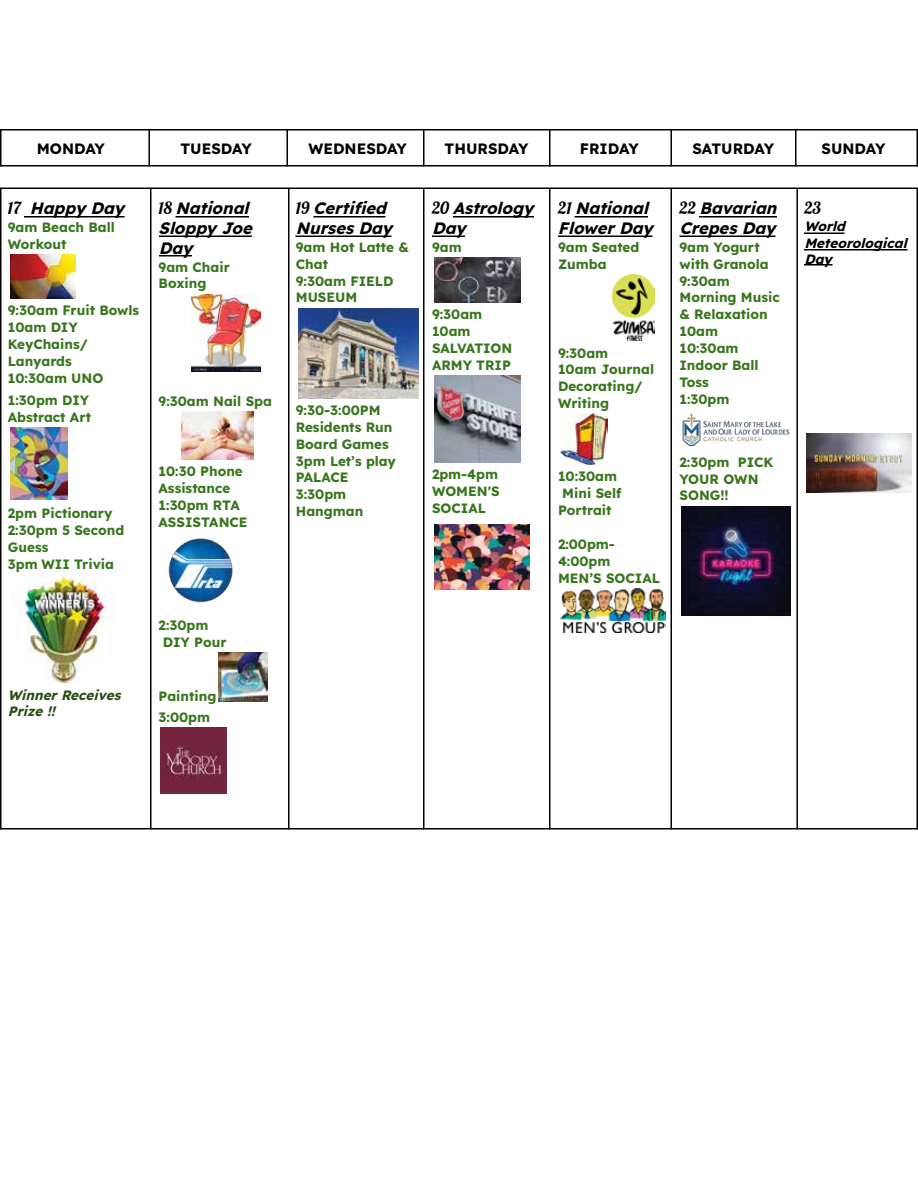
<style>
.page{position:relative;width:918px;height:1188px;background:#fff}
.page>*{position:absolute;margin:0;border:0;box-sizing:border-box;transform-origin:0 0}
.t1{font:italic 700 16.5px/20px "Lexend";color:#000}
.t2{font:16.5px "Lobster";color:#000}
.t3{font:700 15px "Lexend";color:#000}
.t4{font:700 13.5px/16.8px "Lexend";color:#38761d}
.t5{font:italic 700 13.5px/16.2px "Lexend";color:#000}
.t6{font:italic 700 13.5px/16.2px "Lexend";color:#274e13}
.s1{font-family:"Lobster";font-weight:400;font-style:normal}
</style>
<div class="page">
<hr style="left:24px;top:216px;width:100px;height:2px;background:#000">
<hr style="left:176px;top:216px;width:73px;height:2px;background:#000">
<hr style="left:159px;top:236px;width:93px;height:1px;background:#000">
<hr style="left:159px;top:255px;width:33px;height:1px;background:#000">
<hr style="left:314px;top:216px;width:72px;height:2px;background:#000">
<hr style="left:296px;top:236px;width:96px;height:1px;background:#000">
<hr style="left:453px;top:216px;width:81px;height:2px;background:#000">
<hr style="left:432px;top:236px;width:33px;height:1px;background:#000">
<hr style="left:574px;top:216px;width:74px;height:2px;background:#000">
<hr style="left:558px;top:236px;width:94px;height:1px;background:#000">
<hr style="left:699px;top:216px;width:78px;height:2px;background:#000">
<hr style="left:680px;top:236px;width:96px;height:1px;background:#000">
<hr style="left:804px;top:232px;width:40px;height:2px;background:#000">
<hr style="left:804px;top:249px;width:104px;height:2px;background:#000">
<hr style="left:804px;top:264px;width:28px;height:2px;background:#000">
<hr style="left:0;top:129px;width:2px;height:38px;background:#000">
<hr style="left:148px;top:129px;width:2px;height:38px;background:#000">
<hr style="left:286px;top:129px;width:2px;height:38px;background:#000">
<hr style="left:423px;top:129px;width:1px;height:38px;background:#000">
<hr style="left:549px;top:129px;width:1px;height:38px;background:#000">
<hr style="left:670px;top:129px;width:2px;height:38px;background:#000">
<hr style="left:795px;top:129px;width:1px;height:38px;background:#000">
<hr style="left:916px;top:129px;width:2px;height:38px;background:#000">
<hr style="left:0;top:129px;width:918px;height:2px;background:#000">
<hr style="left:0;top:165px;width:918px;height:2px;background:#000">
<hr style="left:0;top:189px;width:2px;height:641px;background:#000">
<hr style="left:150px;top:189px;width:2px;height:641px;background:#000">
<hr style="left:288px;top:189px;width:2px;height:641px;background:#000">
<hr style="left:423px;top:189px;width:1px;height:641px;background:#000">
<hr style="left:549px;top:189px;width:1px;height:641px;background:#000">
<hr style="left:670px;top:189px;width:2px;height:641px;background:#000">
<hr style="left:796px;top:189px;width:2px;height:641px;background:#000">
<hr style="left:916px;top:189px;width:2px;height:641px;background:#000">
<hr style="left:0;top:188px;width:918px;height:1px;background:#000">
<hr style="left:0;top:828px;width:918px;height:2px;background:#000">
<img style="left:10px;top:254px;width:65px;height:44px">
<img style="left:10px;top:428px;width:58px;height:72px">
<img style="left:10px;top:575px;width:105px;height:109px">
<img style="left:191px;top:294px;width:70px;height:78px">
<img style="left:182px;top:412px;width:72px;height:47px">
<img style="left:168px;top:538px;width:65px;height:65px">
<img style="left:219px;top:653px;width:48px;height:48px">
<img style="left:161px;top:728px;width:65px;height:65px">
<img style="left:298px;top:308px;width:120px;height:90px">
<img style="left:434px;top:257px;width:87px;height:45px">
<img style="left:434px;top:376px;width:87px;height:86px">
<img style="left:434px;top:524px;width:96px;height:65px">
<img style="left:612px;top:274px;width:43px;height:67px">
<img style="left:560px;top:414px;width:48px;height:50px">
<img style="left:560px;top:588px;width:106px;height:44px">
<img style="left:682px;top:413px;width:108px;height:34px">
<img style="left:682px;top:506px;width:109px;height:109px">
<img style="left:807px;top:434px;width:104px;height:58px">
<p class="t3" style="left:37px;top:137px;width:70px">MONDAY</p>
<p class="t3" style="left:180px;top:137px;width:73px">TUESDAY</p>
<p class="t3" style="left:308px;top:137px;width:100px">WEDNESDAY</p>
<p class="t3" style="left:445px;top:137px;width:85px">THURSDAY</p>
<p class="t3" style="left:580px;top:137px;width:60px">FRIDAY</p>
<p class="t3" style="left:692px;top:137px;width:83px">SATURDAY</p>
<p class="t3" style="left:822px;top:137px;width:65px">SUNDAY</p>
<p class="t1" style="left:8px;top:197px;width:124px"><span class="s1">1 7</span> Happy Day</p>
<p class="t4" style="left:8px;top:218px;width:109px">9am Beach Ball<br>Workout</p>
<p class="t4" style="left:8px;top:301px;width:133px">9:30am Fruit Bowls<br>10am DIY<br>KeyChains/<br>Lanyards<br>10:30am UNO</p>
<p class="t4" style="left:8px;top:391px;width:85px">1:30pm DIY<br>Abstract Art</p>
<p class="t4" style="left:8px;top:504px;width:118px">2pm Pictionary<br>2:30pm 5 Second<br>Guess<br>3pm WII Trivia</p>
<p class="t6" style="left:8px;top:686px;width:119px">Winner Receives<br>Prize !!</p>
<p class="t1" style="left:159px;top:197px;width:101px"><span class="s1">1 8</span> National<br>Sloppy Joe<br>Day</p>
<p class="t4" style="left:159px;top:257px;width:73px">9am Chair<br>Boxing</p>
<p class="t4" style="left:159px;top:392px;width:115px">9:30am Nail Spa</p>
<p class="t4" style="left:159px;top:462px;width:91px">10:30 Phone<br>Assistance<br>1:30pm RTA<br>ASSISTANCE</p>
<p class="t4" style="left:163px;top:616px;width:65px;text-indent:-4px">2:30pm<br>DIY Pour</p>
<p class="t4" style="left:159px;top:685px;width:59px;line-height:20.2px">Painting<br>3:00pm</p>
<p class="t1" style="left:296px;top:197px;width:104px"><span class="s1">1 9</span> Certified<br>Nurses Day</p>
<p class="t4" style="left:296px;top:238px;width:115px">9am Hot Latte &amp;<br>Chat<br>9:30am FIELD<br>MUSEUM</p>
<p class="t4" style="left:296px;top:401px;width:102px">9:30-3:00PM<br>Residents Run<br>Board Games<br>3pm Let’s play<br>PALACE<br>3:30pm<br>Hangman</p>
<p class="t1" style="left:432px;top:197px;width:109px"><span class="s1">2 0</span> Astrology<br>Day</p>
<p class="t4" style="left:432px;top:238px;width:31px">9am</p>
<p class="t4" style="left:432px;top:305px;width:82px">9:30am<br>10am<br>SALVATION<br>ARMY TRIP</p>
<p class="t4" style="left:432px;top:465px;width:69px;text-align:justify">2pm-4pm WOMEN'S SOCIAL</p>
<p class="t1" style="left:558px;top:197px;width:102px"><span class="s1">2 1</span> National<br>Flower Day</p>
<p class="t4" style="left:558px;top:238px;width:83px">9am Seated<br>Zumba</p>
<p class="t4" style="left:558px;top:343px;width:98px">9:30am<br>10am Journal<br>Decorating/<br>Writing</p>
<p class="t4" style="left:558px;top:467px;width:61px">10:30am</p>
<p class="t4" style="left:562px;top:484px;width:61px">Mini Self</p>
<p class="t4" style="left:558px;top:501px;width:55px">Portrait</p>
<p class="t4" style="left:558px;top:535px;width:104px">2:00pm-<br>4:00pm<br>MEN’S SOCIAL</p>
<p class="t1" style="left:680px;top:197px;width:104px"><span class="s1">2 2</span> Bavarian<br>Crepes Day</p>
<p class="t4" style="left:680px;top:238px;width:102px">9am Yogurt with Granola<br>9:30am<br>Morning Music &amp; Relaxation<br>10am<br>10:30am<br>Indoor Ball<br>Toss<br>1:30pm</p>
<p class="t4" style="left:680px;top:452px;width:96px">2:30pm PICK<br>YOUR OWN<br>SONG!!</p>
<p class="t2" style="left:804px;top:198px;width:18px">23</p>
<p class="t5" style="left:804px;top:218px;width:109px">World<br>Meteorological<br>Day</p>
</div>
